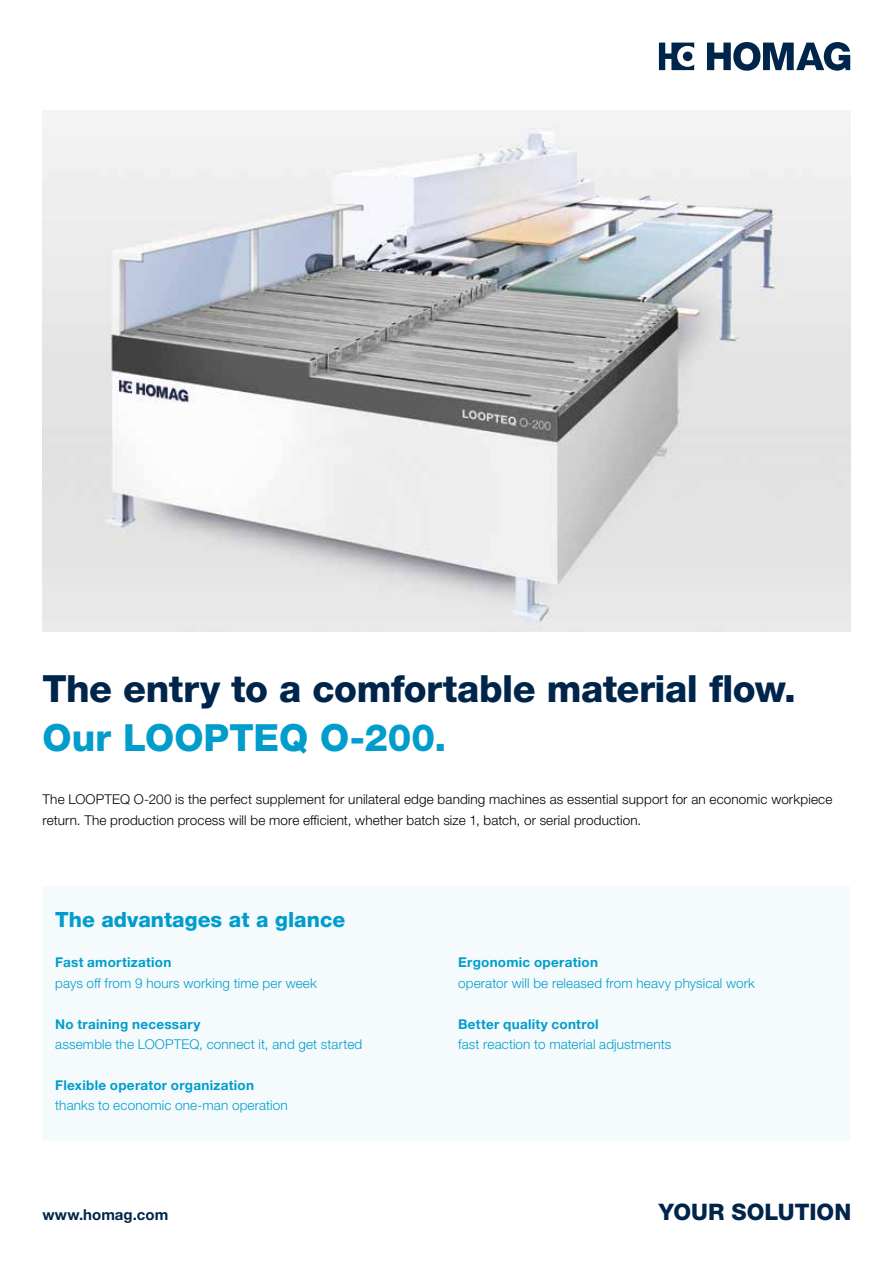
<style>
.page{position:relative;width:893px;height:1263px;background:#fff}
.page>*{position:absolute;margin:0;border:0;box-sizing:border-box;transform-origin:0 0}
.t1{font:800 37.5px "Helvetica Neue LTW1 G";letter-spacing:-.015em;color:#00254b}
.t2{font:800 37.5px "Helvetica Neue LTW1 G";letter-spacing:-.005em;color:#009dcc}
.t3{font:800 22.8px "Helvetica Neue LTW1 G";color:#00254b}
.t4{font:800 21px "Helvetica Neue LTW1 G";color:#009dcc}
.t5{font:700 15px "Helvetica Neue LTW1 G";color:#00254b}
.t6{font:300 13.5px/20.4px "Helvetica Neue LTW1 G";letter-spacing:.01em;color:#000}
.t7{font:300 13.5px "Helvetica Neue LTW1 G";letter-spacing:.01em;color:#009dcc}
.t8{font:700 13.5px "Helvetica Neue LTW1 G";letter-spacing:.02em;color:#009dcc}
</style>
<div class="page">
<div style="left:43px;top:886px;width:807px;height:255px;background:#f5fbfd"></div>
<img style="left:43px;top:111px;width:807px;height:520px">
<svg style="left:707px;top:42px;width:143px;height:29px"></svg>
<svg style="left:659px;top:43px;width:35px;height:27px"></svg>
<h1 class="t1" style="left:43px;top:667px;width:755px">The entry to a comfortable material flow.</h1>
<h1 class="t2" style="left:43px;top:715px;width:405px">Our LOOPTEQ O-200.</h1>
<p class="t6" style="left:43px;top:789px;width:791px">The LOOPTEQ O-200 is the perfect supplement for unilateral edge banding machines as essential support for an economic workpiece return. The production process will be more efficient, whether batch size 1, batch, or serial production.</p>
<h3 class="t4" style="left:55px;top:907px;width:292px">The advantages at a glance</h3>
<p class="t8" style="left:55px;top:954px;width:118px">Fast amortization</p>
<p class="t7" style="left:55px;top:975px;width:263px">pays off from 9 hours working time per week</p>
<p class="t8" style="left:55px;top:1015px;width:147px">No training necessary</p>
<p class="t7" style="left:55px;top:1036px;width:309px">assemble the LOOPTEQ, connect it, and get started</p>
<p class="t8" style="left:55px;top:1077px;width:200px">Flexible operator organization</p>
<p class="t7" style="left:55px;top:1097px;width:234px">thanks to economic one-man operation</p>
<p class="t8" style="left:458px;top:954px;width:141px">Ergonomic operation</p>
<p class="t7" style="left:458px;top:975px;width:298px">operator will be released from heavy physical work</p>
<p class="t8" style="left:458px;top:1015px;width:142px">Better quality control</p>
<p class="t7" style="left:458px;top:1036px;width:215px">fast reaction to material adjustments</p>
<p class="t5" style="left:43px;top:1206px;width:127px">www.homag.com</p>
<h2 class="t3" style="left:659px;top:1199px;width:194px">YOUR SOLUTION</h2>
</div>
